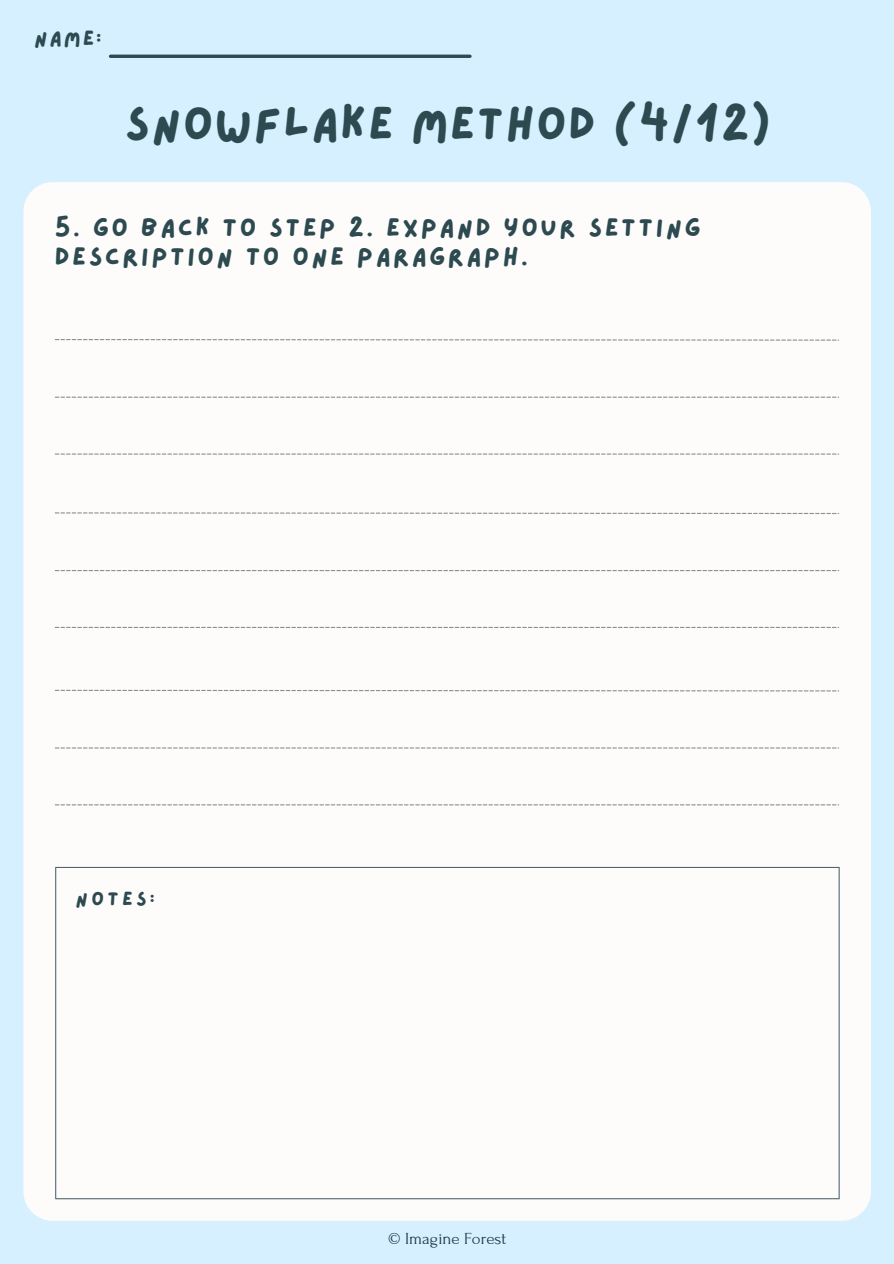
<style>
.page{position:relative;width:894px;height:1264px;background:#fff}
.page>*{position:absolute;margin:0;border:0;box-sizing:border-box;transform-origin:0 0}
.t1{font:46.65px "Lazydog";letter-spacing:.04em;color:#2d4a50}
.t2{font:25.5px/28.2px "Lazydog";letter-spacing:.1em;color:#2d4a50}
.t3{font:21px "Lazydog";color:#2d4a50}
.t4{font:19.5px "Lazydog";letter-spacing:.175em;color:#2d4a50}
.t5{font:16.8px "Forum";color:#21364b}
</style>
<div class="page">
<div style="left:0;top:0;width:893px;height:1263px;background:#d6f0ff"></div>
<div style="left:23px;top:182px;width:847px;height:1038px;background:#fdfcfb;border-radius:29px"></div>
<hr style="left:110px;top:55px;width:360px;height:3px;background:#2d4a50">
<svg style="left:55px;top:339px;width:783px;height:2px"></svg>
<svg style="left:55px;top:396px;width:783px;height:2px"></svg>
<svg style="left:55px;top:453px;width:783px;height:1px"></svg>
<svg style="left:55px;top:512px;width:783px;height:2px"></svg>
<svg style="left:55px;top:570px;width:783px;height:1px"></svg>
<svg style="left:55px;top:627px;width:783px;height:1px"></svg>
<svg style="left:55px;top:689px;width:783px;height:2px"></svg>
<svg style="left:55px;top:747px;width:783px;height:1px"></svg>
<svg style="left:55px;top:804px;width:783px;height:1px"></svg>
<svg style="left:55px;top:866px;width:784px;height:333px"></svg>
<p class="t3" style="left:34px;top:28px;width:69px">NAME:</p>
<h1 class="t1" style="left:125px;top:101px;width:647px">SNOWFLAKE METHOD (4/12)</h1>
<p class="t2" style="left:55px;top:215px;width:647px">5. GO BACK TO STEP 2. EXPAND YOUR SETTING<br>DESCRIPTION TO ONE PARAGRAPH.</p>
<p class="t4" style="left:76px;top:889px;width:81px">NOTES:</p>
<p class="t5" style="left:388px;top:1229px;width:120px">© Imagine Forest</p>
</div>
